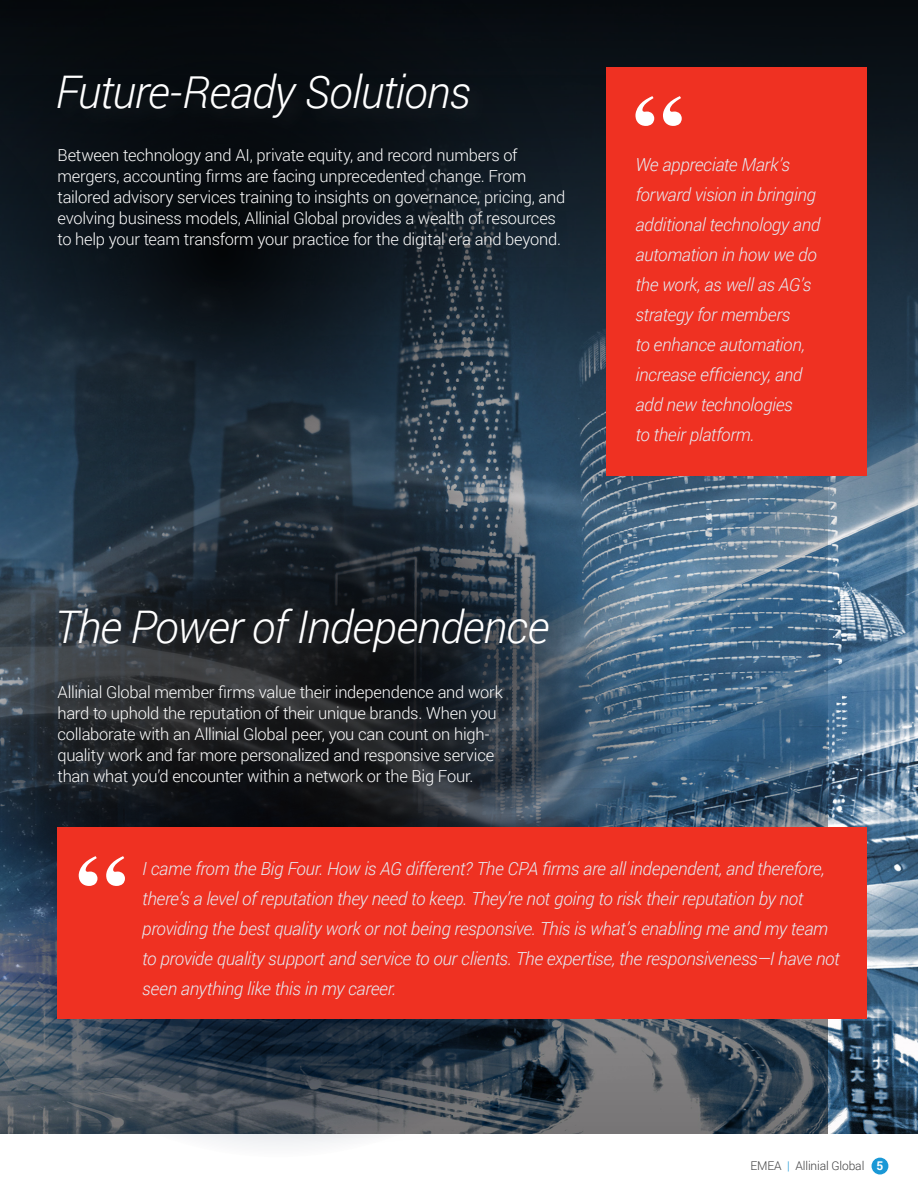
<style>
.page{position:relative;width:918px;height:1188px;background:#fff}
.page>*{position:absolute;margin:0;border:0;box-sizing:border-box;transform-origin:0 0}
.t1{font:italic 300 45px "Roboto";letter-spacing:-.02em;color:#fff}
.t2{font:italic 300 18px/30px "Roboto";letter-spacing:-.015em;color:#e6eaf1}
.subhead{font:300 16.5px/21px "Roboto";letter-spacing:-.015em;color:#fff}
.t3{font:300 12px "Roboto";letter-spacing:-.01em;color:#3e3e3f}
.s1{color:#1a98d6}
.s2{font-weight:700;color:#fff}
</style>
<div class="page">
<div style="left:872px;top:1158px;width:16px;height:16px;background:#1a98d6;border-radius:50%"></div>
<img style="left:827px;top:565px;width:91px;height:569px">
<svg style="left:569px;top:0;width:349px;height:565px;background:#24323f"></svg>
<div style="left:0;top:0;width:569px;height:49px;background:#060a0e"></div>
<div style="left:0;top:16px;width:113px;height:33px;background:#070b0f"></div>
<img style="left:0;top:49px;width:827px;height:1085px">
<div style="left:54px;top:70px;width:436px;height:68px;background:#090f13"></div>
<div style="left:606px;top:67px;width:261px;height:408px;background:#ef3122"></div>
<svg style="left:635px;top:96px;width:47px;height:30px"></svg>
<div style="left:56px;top:604px;width:513px;height:68px;background:#58585b;opacity:.25"></div>
<div style="left:57px;top:827px;width:810px;height:191px;background:#ef3122"></div>
<svg style="left:79px;top:856px;width:46px;height:30px"></svg>
<p class="t1" style="left:56px;top:60px;width:417px">Future-Ready Solutions</p>
<p class="subhead" style="left:57px;top:144px;width:509px">Between technology and AI, private equity, and record numbers of mergers, accounting firms are facing unprecedented change. From tailored advisory services training to insights on governance, pricing, and evolving business models, Allinial Global provides a wealth of resources to help your team transform your practice for the digital era and beyond.</p>
<p class="t1" style="left:54px;top:596px;width:497px">The Power of Independence</p>
<p class="subhead" style="left:57px;top:681px;width:447px">Allinial Global member firms value their independence and work hard to uphold the reputation of their unique brands. When you collaborate with an Allinial Global peer, you can count on high&shy;quality work and far more personalized and responsive service than what you’d encounter within a network or the Big Four.</p>
<p class="t2" style="left:635px;top:149px;width:186px">We appreciate Mark’s forward vision in bringing additional technology and automation in how we do the work, as well as AG’s strategy for members<br>to enhance automation, increase efficiency, and add new technologies<br>to their platform.</p>
<p class="t2" style="left:142px;top:853px;width:699px">I came from the Big Four. How is AG different? The CPA firms are all independent, and therefore, there’s a level of reputation they need to keep. They’re not going to risk their reputation by not providing the best quality work or not being responsive. This is what’s enabling me and my team to provide quality support and service to our clients. The expertise, the responsiveness—I have not seen anything like this in my career.</p>
<p class="t3" style="left:750px;top:1158px;width:134px">EMEA <span class="s1">|</span> Allinial Global <span class="s2">5</span></p>
</div>
